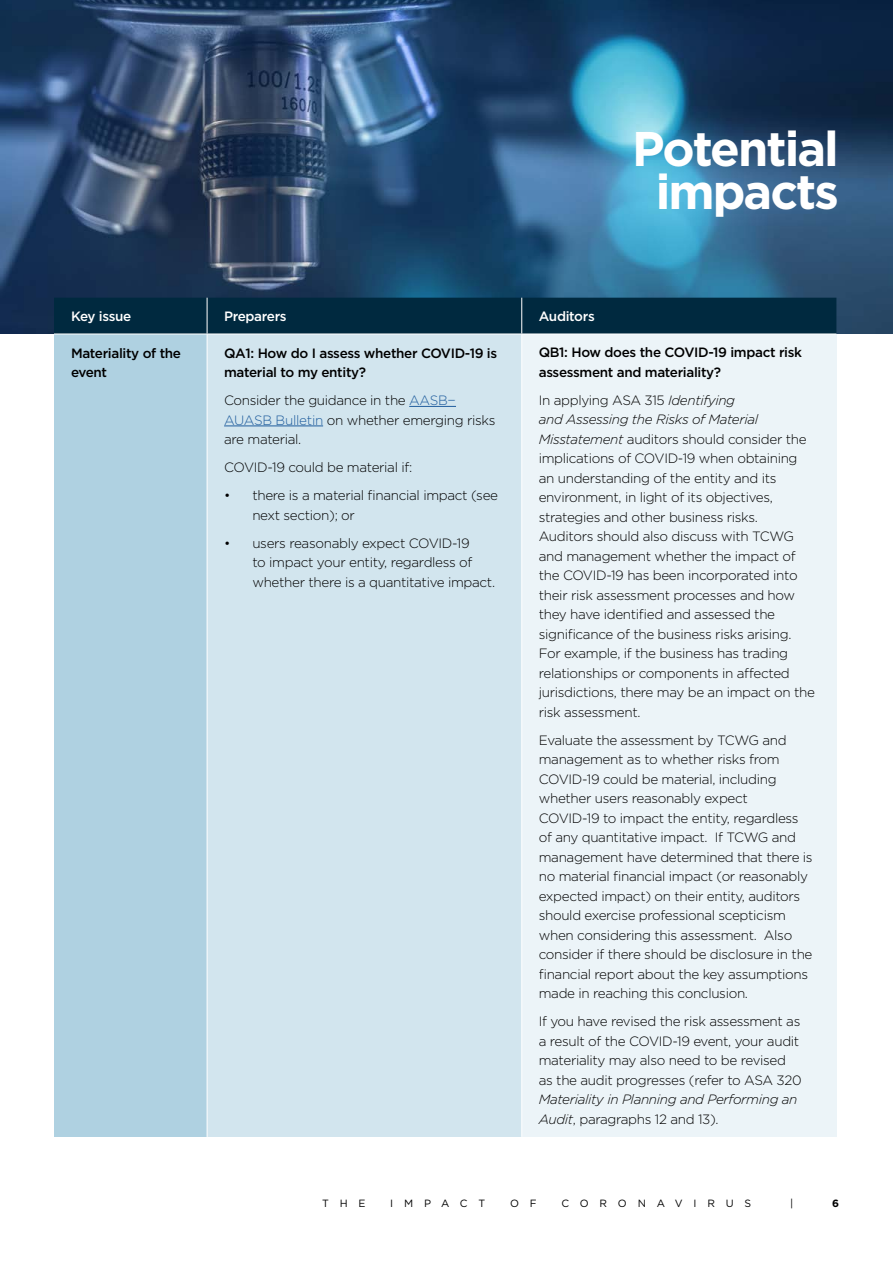
<style>
.page{position:relative;width:893px;height:1263px;background:#fff}
.page>*{position:absolute;margin:0;border:0;box-sizing:border-box;transform-origin:0 0}
.t1{font:700 48.6px/43px "Gotham";letter-spacing:-.04em;color:#fff;text-align:center}
.t2{font:300 13.5px/19.5px "Gotham";letter-spacing:-.025em;color:#000}
.t3{font:500 13.5px/19.5px "Gotham";letter-spacing:-.025em;color:#000}
.t4{font:italic 300 13.5px/19.5px "Gotham";letter-spacing:-.025em;color:#000}
.t5{font:500 13.5px "Gotham";letter-spacing:-.025em;color:#fff}
.t6{font:10.5px "Gotham";letter-spacing:1.03em;color:#000}
.t7{font:700 10.5px "Gotham";color:#000}
.s1{color:#215e9e}
.s2{font-style:italic}
.s3{font-style:normal}
</style>
<div class="page">
<img style="left:0;top:0;width:893px;height:334px">
<div style="left:54px;top:298px;width:782px;height:36px;background:#00293f"></div>
<div style="left:54px;top:334px;width:153px;height:803px;background:#afd1e1"></div>
<div style="left:207px;top:334px;width:315px;height:803px;background:#d2e5ee"></div>
<div style="left:522px;top:334px;width:314px;height:803px;background:#ecf4f8"></div>
<hr style="left:54px;top:334px;width:153px;height:1px;background:#fff">
<hr style="left:207px;top:334px;width:315px;height:1px;background:#fff">
<hr style="left:522px;top:334px;width:314px;height:1px;background:#fff">
<hr style="left:207px;top:298px;width:1px;height:36px;background:#fff">
<hr style="left:521px;top:298px;width:1px;height:36px;background:#fff">
<hr style="left:207px;top:334px;width:1px;height:803px;background:#fff">
<hr style="left:521px;top:334px;width:1px;height:803px;background:#fff">
<hr style="left:409px;top:406px;width:47px;height:1px;background:#215e9e">
<hr style="left:224px;top:426px;width:99px;height:1px;background:#215e9e">
<h1 class="t1" style="left:632px;top:127px;width:208px">Potential impacts</h1>
<p class="t5" style="left:71px;top:308px;width:62px">Key issue</p>
<p class="t5" style="left:224px;top:308px;width:64px">Preparers</p>
<p class="t5" style="left:539px;top:308px;width:57px">Auditors</p>
<p class="t3" style="left:71px;top:343px;width:112px">Materiality of the event</p>
<p class="t3" style="left:224px;top:343px;width:275px">QA1: How do I assess whether COVID-19 is material to my entity?</p>
<p class="t2" style="left:224px;top:390px;width:273px">Consider the guidance in the <span class="s1">AASB−<br>AUASB Bulletin</span> on whether emerging risks are material.</p>
<p class="t2" style="left:224px;top:453px;width:190px;line-height:28px">COVID-19 could be material if: •</p>
<p class="t3" style="left:539px;top:343px;width:265px">QB1: How does the COVID-19 impact risk assessment and materiality?</p>
<p class="t2" style="left:539px;top:390px;width:278px">In applying ASA 315 <span class="s2">Identifying<br>and Assessing the Risks of Material Misstatement</span> auditors should consider the implications of COVID-19 when obtaining an understanding of the entity and its environment, in light of its objectives, strategies and other business risks.<br>Auditors should also discuss with TCWG and management whether the impact of the COVID-19 has been incorporated into their risk assessment processes and how they have identified and assessed the significance of the business risks arising.<br>For example, if the business has trading relationships or components in affected jurisdictions, there may be an impact on the risk assessment.</p>
<p class="t2" style="left:539px;top:730px;width:275px">Evaluate the assessment by TCWG and management as to whether risks from COVID-19 could be material, including whether users reasonably expect<br>COVID-19 to impact the entity, regardless of any quantitative impact. If TCWG and management have determined that there is no material financial impact (or reasonably expected impact) on their entity, auditors should exercise professional scepticism when considering this assessment. Also consider if there should be disclosure in the financial report about the key assumptions made in reaching this conclusion.</p>
<p class="t2" style="left:539px;top:1011px;width:264px">If you have revised the risk assessment as a result of the COVID-19 event, your audit materiality may also need to be revised as the audit progresses (refer to ASA 320</p>
<p class="t4" style="left:539px;top:1089px;width:260px">Materiality in Planning and Performing an<br>Audit<span class="s3">, paragraphs 12 and 13).</span></p>
<p class="t2" style="left:252px;top:485px;width:247px">there is a material financial impact (see next section); or</p>
<p class="t2" style="left:224px;top:533px;width:8px">•</p>
<p class="t2" style="left:252px;top:533px;width:244px">users reasonably expect COVID-19<br>to impact your entity, regardless of whether there is a quantitative impact.</p>
<p class="t6" style="left:322px;top:1196px;width:45px">THE</p>
<p class="t6" style="left:390px;top:1196px;width:96px">IMPACT</p>
<p class="t6" style="left:510px;top:1196px;width:28px">O F</p>
<p class="t6" style="left:561px;top:1196px;width:191px">CORONAVIRUS</p>
<p class="t6" style="left:790px;top:1196px;width:5px">|</p>
<p class="t7" style="left:832px;top:1196px;width:8px">6</p>
</div>
